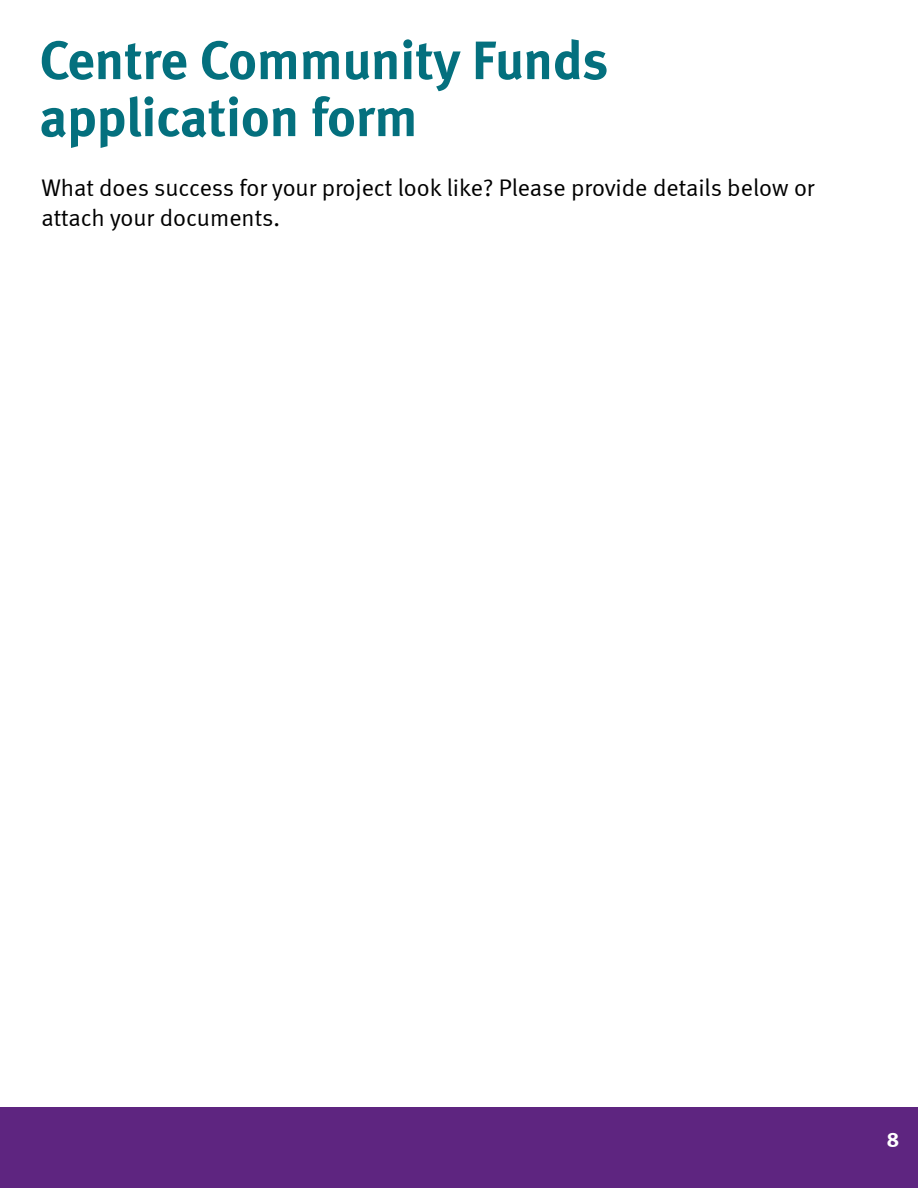
<style>
.page{position:relative;width:918px;height:1188px;background:#fff}
.page>*{position:absolute;margin:0;border:0;box-sizing:border-box;transform-origin:0 0}
.Header_style_1{font:54px/57px "Meta Bold LF";color:#04707e}
.t1{font:24px/30px "Meta Normal";color:#000}
.t2{font:21px "Meta Bold LF";color:#fff}
</style>
<div class="page">
<div style="left:0;top:1107px;width:918px;height:81px;background:#5e2580"></div>
<h1 class="Header_style_1" style="left:40px;top:31px;width:570px">Centre Community Funds application form</h1>
<p class="t1" style="left:41px;top:172px;width:775px">What does success for your project look like? Please provide details below or attach your documents.</p>
<p class="t2" style="left:887px;top:1127px;width:13px">8</p>
</div>
